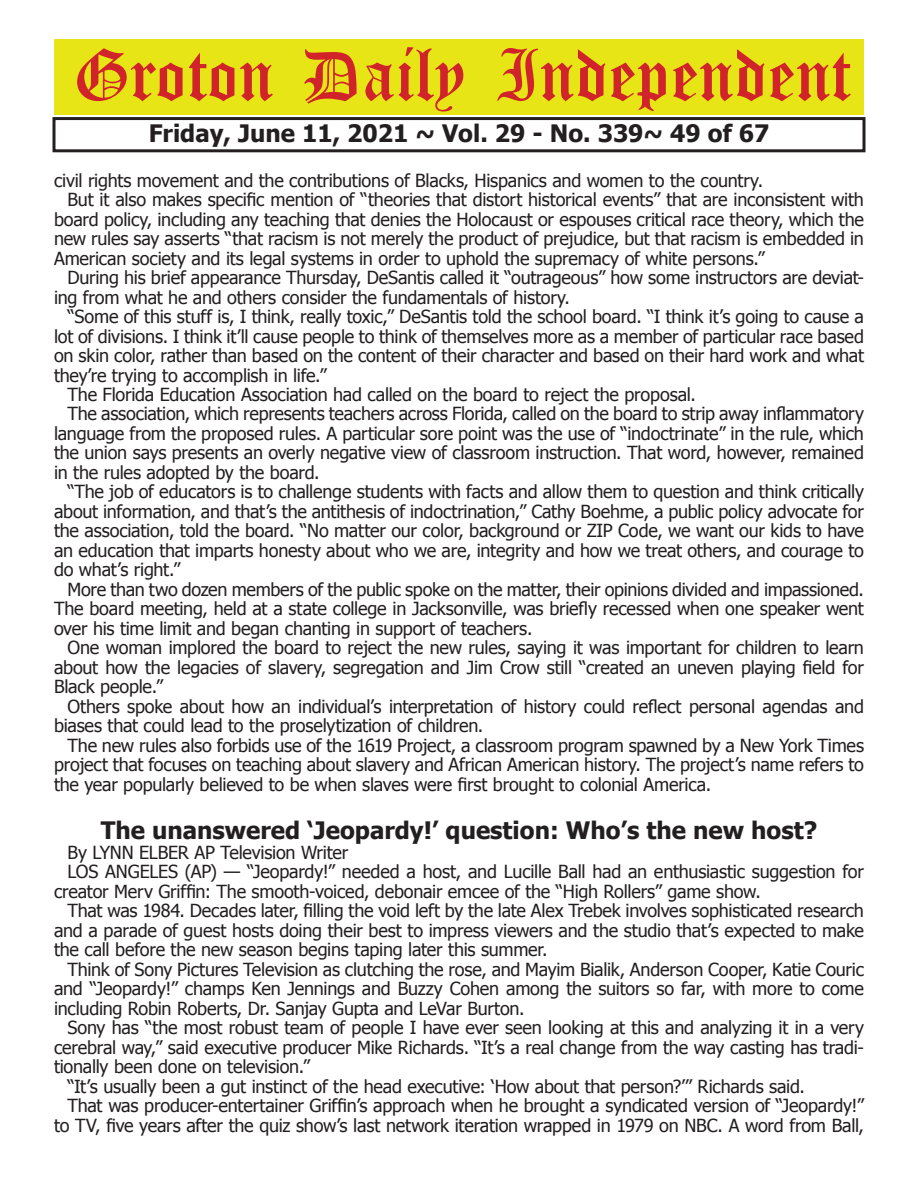
<style>
.page{position:relative;width:918px;height:1188px;background:#fff}
.page>*{position:absolute;margin:0;border:0;box-sizing:border-box;transform-origin:0 0}
.t1{font:54px "Old English Five";color:#d1232a}
.t2{font:700 24px "Tahoma";color:#231f20}
.t3{font:18px "Tahoma";letter-spacing:-.01em;color:#231f20}
</style>
<div class="page">
<div style="left:52px;top:117px;width:814px;height:35px;border:3px solid #231f20"></div>
<div style="left:54px;top:40px;width:810px;height:75px;background:#e7e515"></div>
<h1 class="t1" style="left:73px;top:50px;width:779px">Groton Daily Independent</h1>
<h2 class="t2" style="left:149px;top:116px;width:622px">Friday, June 11, 2021 ~ Vol. 29 - No. 339~ 49 of 67</h2>
<p class="t3" style="left:54px;top:168px;width:711px">civil rights movement and the contributions of Blacks, Hispanics and women to the country.</p>
<p class="t3" style="left:68px;top:187px;width:798px">But it also makes specific mention of “theories that distort historical events” that are inconsistent with</p>
<p class="t3" style="left:54px;top:207px;width:812px">board policy, including any teaching that denies the Holocaust or espouses critical race theory, which the</p>
<p class="t3" style="left:54px;top:226px;width:811px">new rules say asserts “that racism is not merely the product of prejudice, but that racism is embedded in</p>
<p class="t3" style="left:54px;top:246px;width:712px">American society and its legal systems in order to uphold the supremacy of white persons.”</p>
<p class="t3" style="left:68px;top:265px;width:798px">During his brief appearance Thursday, DeSantis called it “outrageous” how some instructors are deviat-</p>
<p class="t3" style="left:54px;top:285px;width:518px">ing from what he and others consider the fundamentals of history.</p>
<p class="t3" style="left:68px;top:304px;width:798px">“Some of this stuff is, I think, really toxic,” DeSantis told the school board. “I think it’s going to cause a</p>
<p class="t3" style="left:54px;top:324px;width:812px">lot of divisions. I think it’ll cause people to think of themselves more as a member of particular race based</p>
<p class="t3" style="left:54px;top:343px;width:812px">on skin color, rather than based on the content of their character and based on their hard work and what</p>
<p class="t3" style="left:54px;top:363px;width:274px">they’re trying to accomplish in life.”</p>
<p class="t3" style="left:68px;top:382px;width:630px">The Florida Education Association had called on the board to reject the proposal.</p>
<p class="t3" style="left:68px;top:402px;width:798px">The association, which represents teachers across Florida, called on the board to strip away inflammatory</p>
<p class="t3" style="left:54px;top:421px;width:811px">language from the proposed rules. A particular sore point was the use of “indoctrinate” in the rule, which</p>
<p class="t3" style="left:54px;top:441px;width:811px">the union says presents an overly negative view of classroom instruction. That word, however, remained</p>
<p class="t3" style="left:54px;top:460px;width:267px">in the rules adopted by the board.</p>
<p class="t3" style="left:68px;top:480px;width:798px">“The job of educators is to challenge students with facts and allow them to question and think critically</p>
<p class="t3" style="left:54px;top:499px;width:811px">about information, and that’s the antithesis of indoctrination,” Cathy Boehme, a public policy advocate for</p>
<p class="t3" style="left:54px;top:519px;width:811px">the association, told the board. “No matter our color, background or ZIP Code, we want our kids to have</p>
<p class="t3" style="left:54px;top:538px;width:811px">an education that imparts honesty about who we are, integrity and how we treat others, and courage to</p>
<p class="t3" style="left:54px;top:558px;width:128px">do what’s right.”</p>
<p class="t3" style="left:68px;top:577px;width:798px">More than two dozen members of the public spoke on the matter, their opinions divided and impassioned.</p>
<p class="t3" style="left:54px;top:597px;width:811px">The board meeting, held at a state college in Jacksonville, was briefly recessed when one speaker went</p>
<p class="t3" style="left:54px;top:616px;width:480px">over his time limit and began chanting in support of teachers.</p>
<p class="t3" style="left:68px;top:636px;width:798px">One woman implored the board to reject the new rules, saying it was important for children to learn</p>
<p class="t3" style="left:54px;top:655px;width:812px">about how the legacies of slavery, segregation and Jim Crow still “created an uneven playing field for</p>
<p class="t3" style="left:54px;top:675px;width:111px">Black people.”</p>
<p class="t3" style="left:68px;top:694px;width:798px">Others spoke about how an individual’s interpretation of history could reflect personal agendas and</p>
<p class="t3" style="left:54px;top:714px;width:431px">biases that could lead to the proselytization of children.</p>
<p class="t3" style="left:68px;top:733px;width:798px">The new rules also forbids use of the 1619 Project, a classroom program spawned by a New York Times</p>
<p class="t3" style="left:54px;top:753px;width:812px">project that focuses on teaching about slavery and African American history. The project’s name refers to</p>
<p class="t3" style="left:54px;top:772px;width:659px">the year popularly believed to be when slaves were first brought to colonial America.</p>
<h2 class="t2" style="left:101px;top:814px;width:718px">The unanswered ‘Jeopardy!’ question: Who’s the new host?</h2>
<p class="t3" style="left:68px;top:840px;width:282px">By LYNN ELBER AP Television Writer</p>
<p class="t3" style="left:68px;top:860px;width:798px">LOS ANGELES (AP) — “Jeopardy!” needed a host, and Lucille Ball had an enthusiastic suggestion for</p>
<p class="t3" style="left:54px;top:879px;width:708px">creator Merv Griffin: The smooth-voiced, debonair emcee of the “High Rollers” game show.</p>
<p class="t3" style="left:68px;top:899px;width:798px">That was 1984. Decades later, filling the void left by the late Alex Trebek involves sophisticated research</p>
<p class="t3" style="left:54px;top:918px;width:811px">and a parade of guest hosts doing their best to impress viewers and the studio that’s expected to make</p>
<p class="t3" style="left:54px;top:938px;width:495px">the call before the new season begins taping later this summer.</p>
<p class="t3" style="left:68px;top:957px;width:798px">Think of Sony Pictures Television as clutching the rose, and Mayim Bialik, Anderson Cooper, Katie Couric</p>
<p class="t3" style="left:54px;top:977px;width:812px">and “Jeopardy!” champs Ken Jennings and Buzzy Cohen among the suitors so far, with more to come</p>
<p class="t3" style="left:54px;top:996px;width:472px">including Robin Roberts, Dr. Sanjay Gupta and LeVar Burton.</p>
<p class="t3" style="left:68px;top:1016px;width:798px">Sony has “the most robust team of people I have ever seen looking at this and analyzing it in a very</p>
<p class="t3" style="left:54px;top:1035px;width:812px">cerebral way,” said executive producer Mike Richards. “It’s a real change from the way casting has tradi-</p>
<p class="t3" style="left:54px;top:1055px;width:258px">tionally been done on television.”</p>
<p class="t3" style="left:68px;top:1074px;width:739px">“It’s usually been a gut instinct of the head executive: ‘How about that person?’” Richards said.</p>
<p class="t3" style="left:68px;top:1094px;width:798px">That was producer-entertainer Griffin’s approach when he brought a syndicated version of “Jeopardy!”</p>
<p class="t3" style="left:54px;top:1113px;width:812px">to TV, five years after the quiz show’s last network iteration wrapped in 1979 on NBC. A word from Ball,</p>
</div>
